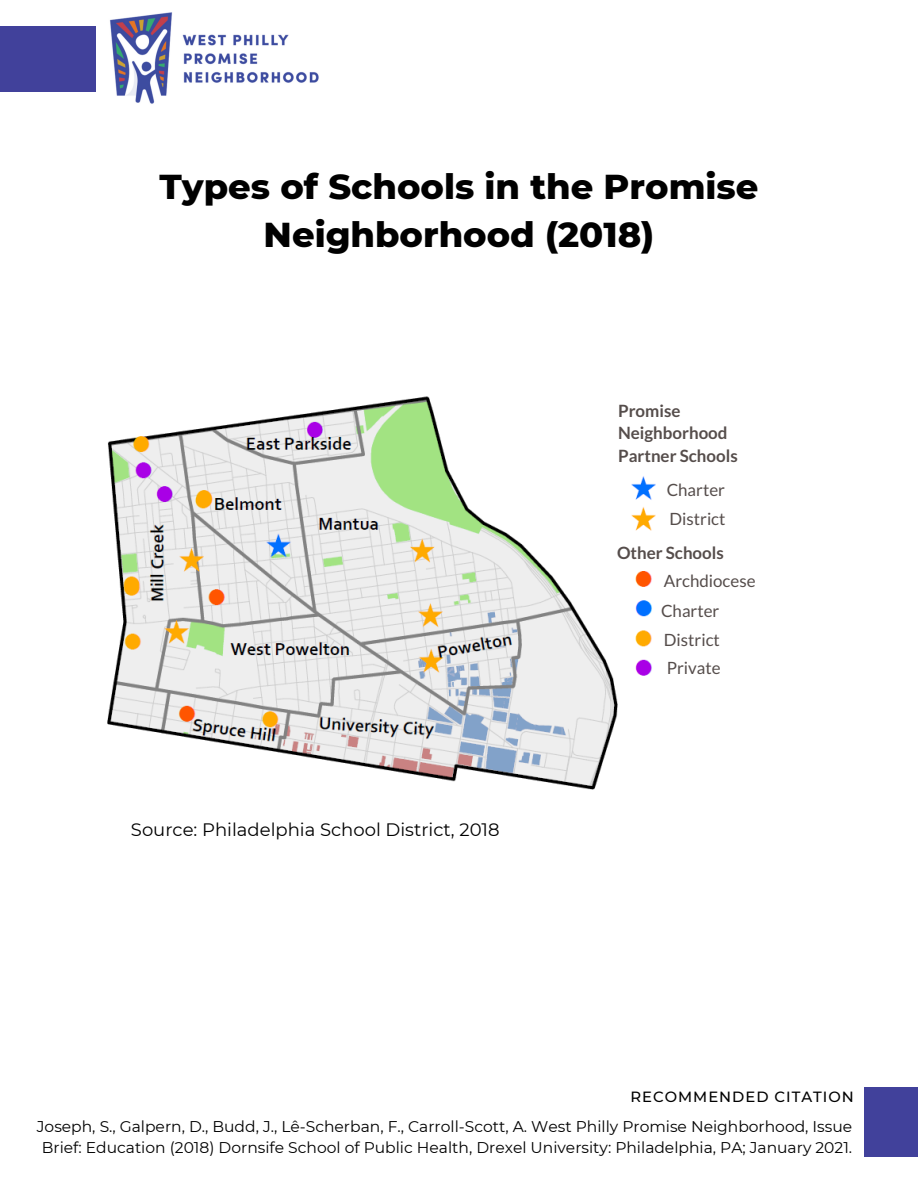
<style>
.page{position:relative;width:918px;height:1188px;background:#fff}
.page>*{position:absolute;margin:0;border:0;box-sizing:border-box;transform-origin:0 0}
.t1{font:800 35.25px/48.3px "Montserrat";color:#000;text-align:center}
.t2{font:18px "Montserrat";color:#000}
.t3{font:16.95px "Lato";color:#554d4b}
.t4{font:700 16.95px/22.5px "Lato";color:#554d4b}
.t5{font:15.45px/21.3px "Montserrat";color:#000;text-align:center}
.t6{font:500 14.85px "Montserrat";letter-spacing:.065em;color:#000}
</style>
<div class="page">
<div style="left:0;top:27px;width:111px;height:65px;background:#41419b"></div>
<img style="left:96px;top:12px;width:223px;height:92px">
<div style="left:864px;top:1088px;width:54px;height:69px;background:#41419b"></div>
<img style="left:107px;top:396px;width:549px;height:394px">
<div style="left:608px;top:538px;width:188px;height:29px;background:#fff"></div>
<div style="left:618px;top:402px;width:125px;height:64px;background:#fff"></div>
<p class="t1" style="left:159px;top:162px;width:601px">Types of Schools in the Promise<br>Neighborhood (2018)</p>
<p class="t4" style="left:618px;top:399px;width:111px">Promise<br>Neighborhood</p>
<p class="t4" style="left:618px;top:444px;width:121px">Partner Schools</p>
<p class="t3" style="left:667px;top:480px;width:60px">Charter</p>
<p class="t3" style="left:669px;top:508px;width:58px">District</p>
<p class="t4" style="left:617px;top:542px;width:108px">Other Schools</p>
<p class="t3" style="left:664px;top:570px;width:93px">Archdiocese</p>
<p class="t3" style="left:661px;top:601px;width:60px">Charter</p>
<p class="t3" style="left:664px;top:629px;width:58px">District</p>
<p class="t2" style="left:131px;top:818px;width:370px">Source: Philadelphia School District, 2018</p>
<p class="t3" style="left:667px;top:657px;width:55px">Private</p>
<p class="t6" style="left:630px;top:1087px;width:225px">RECOMMENDED CITATION</p>
<p class="t5" style="left:37px;top:1116px;width:817px">Joseph, S., Galpern, D., Budd, J., Lê-Scherban, F., Carroll-Scott, A. West Philly Promise Neighborhood, Issue<br>Brief: Education (2018) Dornsife School of Public Health, Drexel University: Philadelphia, PA; January 2021.</p>
</div>
